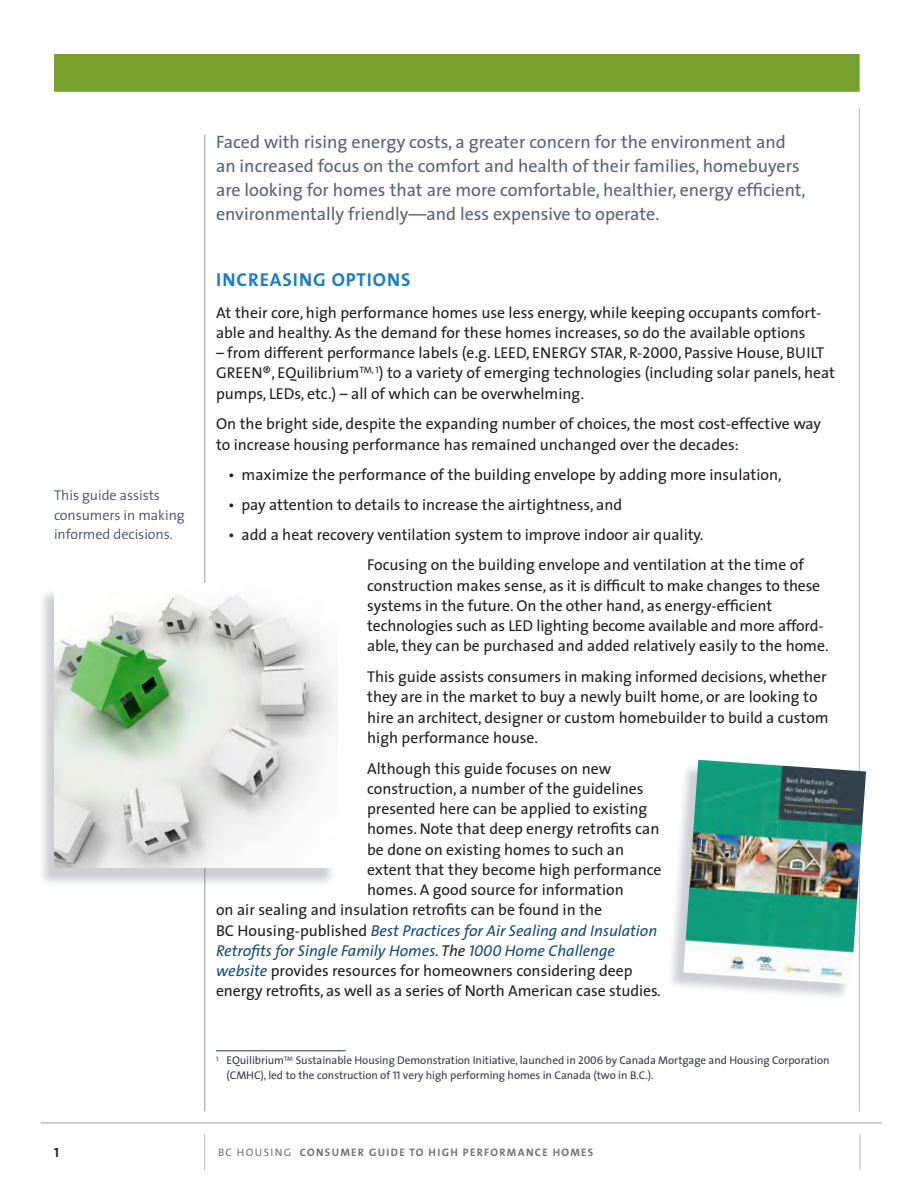
<style>
.page{position:relative;width:918px;height:1188px;background:#fff}
.page>*{position:absolute;margin:0;border:0;box-sizing:border-box;transform-origin:0 0}
.t1{font:18.75px "The Sans Bold Caps";letter-spacing:.05em;color:#197ec2}
.t2{font:18px/24px "The Sans";color:#57666f}
.t3{font:15.75px/20.2px "The Sans";color:#231f20}
.t4{font:italic 15.75px "The Sans";color:#144a7c}
.t5{font:300 14.25px/19.5px "The Sans";letter-spacing:-.005em;color:#44535c}
.t6{font:13.5px "The Sans Bold Caps";color:#231f20}
.t7{font:11.25px/14.7px "The Sans";letter-spacing:-.005em;color:#313f48}
.t8{font:700 10.8px "The Sans";letter-spacing:.12em;color:#717074}
.s1{font-family:"The Sans Caps"}
.s2{font-style:normal;color:#231f20}
.s3{color:#231f20}
.s4{font-style:italic;color:#144a7c}
.s5{font-style:italic}
.s6{font-weight:400}
</style>
<div class="page">
<hr style="left:205px;top:135px;width:1px;height:976px;background:#717074">
<hr style="left:41px;top:1123px;width:841px;height:1px;background:#717074">
<div style="left:54px;top:54px;width:806px;height:38px;background:#78a22d"></div>
<hr style="left:859px;top:108px;width:1px;height:1003px;background:#717074">
<hr style="left:204px;top:1134px;width:1px;height:36px;background:#717074">
<hr style="left:860px;top:1134px;width:1px;height:36px;background:#717074">
<div style="left:37px;top:587px;width:300px;height:301px;background:#35434c;opacity:.25"></div>
<img style="left:54px;top:584px;width:284px;height:284px">
<hr style="left:216px;top:1051px;width:130px;height:1px;background:#313f48">
<div style="left:667px;top:762px;width:197px;height:240px;background:#35434c;opacity:.25"></div>
<img style="left:683px;top:760px;width:183px;height:224px">
<p class="t5" style="left:54px;top:485px;width:132px">This guide assists consumers in making informed decisions.</p>
<p class="t2" style="left:216px;top:130px;width:591px">Faced with rising energy costs, a greater concern for the environment and an increased focus on the comfort and health of their families, homebuyers are looking for homes that are more comfortable, healthier, energy efficient, environmentally friendly—and less expensive to operate.</p>
<p class="t1" style="left:216px;top:264px;width:196px">INCREASING OPTIONS</p>
<p class="t3" style="left:216px;top:302px;width:607px">At their core, high performance homes use less energy, while keeping occupants comfort&shy;able and healthy. As the demand for these homes increases, so do the available options</p>
<p class="t3" style="left:216px;top:342px;width:621px">– from different performance labels (e.g. LEED, ENERGY STAR, R-<span class="s1">2000</span>, Passive House, BUILT<br>GREEN®, EQuilibrium<sup>TM,</sup> <sup>1</sup>) to a variety of emerging technologies (including solar panels, heat pumps, LEDs, etc.) – all of which can be overwhelming.</p>
<p class="t3" style="left:216px;top:413px;width:607px">On the bright side, despite the expanding number of choices, the most cost-effective way to increase housing performance has remained unchanged over the decades:</p>
<p class="t3" style="left:228px;top:464px;width:555px">• maximize the performance of the building envelope by adding more insulation,</p>
<p class="t3" style="left:228px;top:494px;width:396px">• pay attention to details to increase the airtightness, and</p>
<p class="t3" style="left:367px;top:518px;width:438px;line-height:30.8px;text-indent:-139px">• add a heat recovery ventilation system to improve indoor air quality.<br>Focusing on the building envelope and ventilation at the time of</p>
<p class="t3" style="left:367px;top:575px;width:463px">construction makes sense, as it is difficult to make changes to these systems in the future. On the other hand, as energy-efficient technologies such as LED lighting become available and more afford&shy;able, they can be purchased and added relatively easily to the home.</p>
<p class="t3" style="left:367px;top:666px;width:463px">This guide assists consumers in making informed decisions, whether they are in the market to buy a newly built home, or are looking to hire an architect, designer or custom homebuilder to build a custom high performance house.</p>
<p class="t3" style="left:367px;top:758px;width:246px">Although this guide focuses on new</p>
<p class="t3" style="left:367px;top:778px;width:278px">construction, a number of the guidelines</p>
<p class="t3" style="left:367px;top:798px;width:282px">presented here can be applied to existing</p>
<p class="t3" style="left:367px;top:818px;width:294px">homes. Note that deep energy retrofits can</p>
<p class="t3" style="left:367px;top:839px;width:259px">be done on existing homes to such an</p>
<p class="t3" style="left:367px;top:859px;width:296px">extent that they become high performance</p>
<p class="t3" style="left:367px;top:879px;width:258px">homes. A good source for information</p>
<p class="t3" style="left:216px;top:900px;width:388px">on air sealing and insulation retrofits can be found in the</p>
<p class="t4" style="left:216px;top:917px;width:443px"><span class="s2">BC Housing-published</span> Best Practices for Air Sealing and Insulation</p>
<p class="t4" style="left:216px;top:938px;width:401px">Retrofits for Single Family Homes<span class="s3">. The</span> <span class="s1">1000</span> Home Challenge</p>
<p class="t3" style="left:216px;top:960px;width:418px"><span class="s4">website</span> provides resources for homeowners considering deep</p>
<p class="t3" style="left:216px;top:981px;width:447px">energy retrofits, as well as a series of North American case studies<span class="s5">.</span></p>
<p class="t7" style="left:227px;top:1053px;width:605px;text-indent:-11px"><sup>1</sup> EQuilibrium<sup>TM</sup> Sustainable Housing Demonstration Initiative, launched in <span class="s1">2006</span> by Canada Mortgage and Housing Corporation (CMHC), led to the construction of <span class="s1">11</span> very high performing homes in Canada (two in B.C.).</p>
<p class="t6" style="left:54px;top:1141px;width:6px">1</p>
<p class="t8" style="left:218px;top:1144px;width:377px"><span class="s6">BC HOUSING</span> CONSUMER GUIDE TO HIGH PERFORMANCE HOMES</p>
</div>
